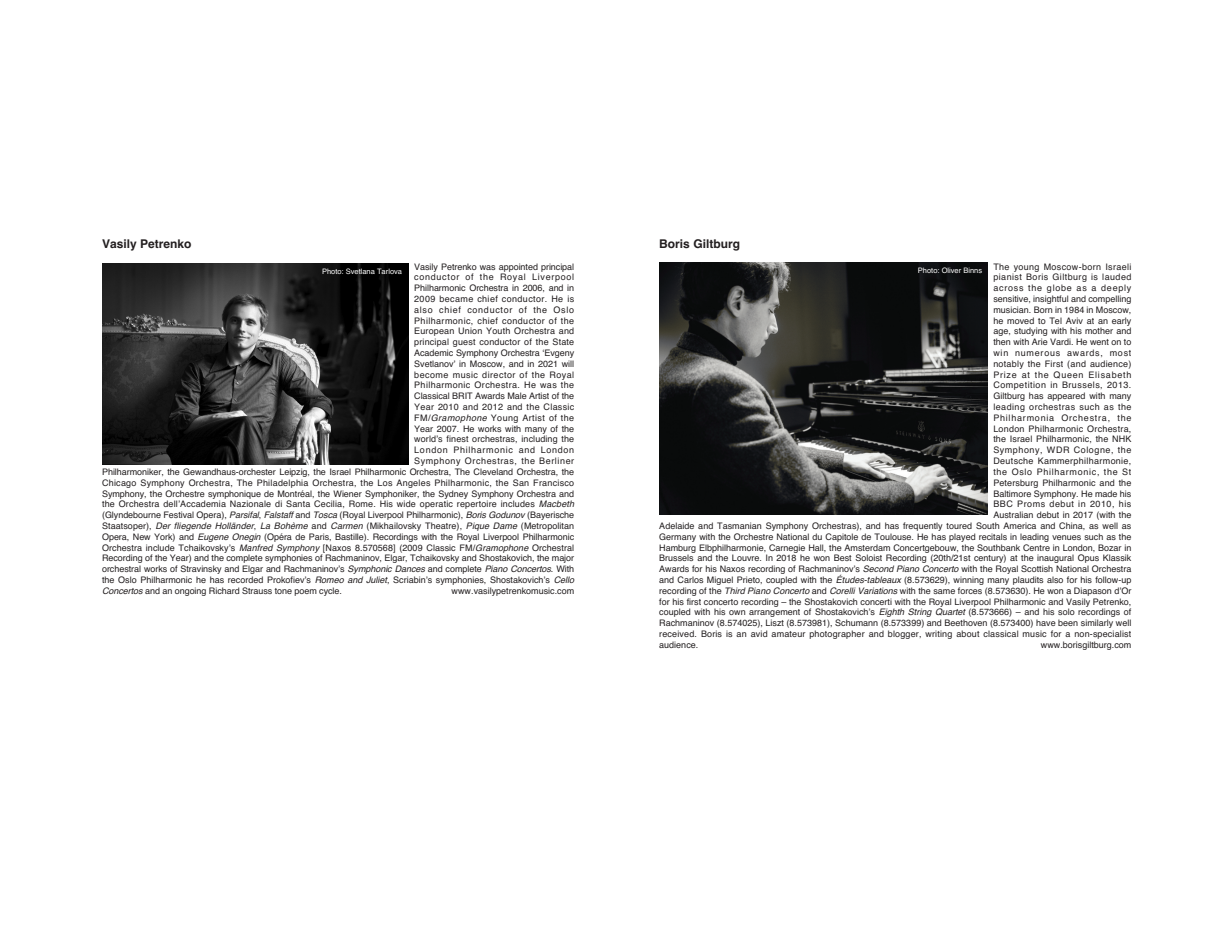
<style>
.page{position:relative;width:1231px;height:936px;background:#fff}
.page>*{position:absolute;margin:0;border:0;box-sizing:border-box;transform-origin:0 0}
.t1{font:700 12px "Helvetica";color:#231f20}
.t2{font:9px "Helvetica";color:#231f20}
.t3{font:9px "Helvetica";letter-spacing:.02em;color:#231f20}
.t4{font:9px "Helvetica";letter-spacing:.025em;color:#231f20}
.t5{font:9px "Helvetica";letter-spacing:.085em;color:#231f20}
.t6{font:9px "Helvetica";letter-spacing:.045em;color:#231f20}
.t7{font:9px "Helvetica";letter-spacing:.04em;color:#231f20}
.t8{font:9px "Helvetica";letter-spacing:.08em;color:#231f20}
.t9{font:9px "Helvetica";letter-spacing:.05em;color:#231f20}
.t10{font:9px "Helvetica";letter-spacing:.06em;color:#231f20}
.t11{font:9px "Helvetica";letter-spacing:.03em;color:#231f20}
.t12{font:9px "Helvetica";letter-spacing:.035em;color:#231f20}
.t13{font:9px "Helvetica";letter-spacing:.075em;color:#231f20}
.t14{font:9px "Helvetica";letter-spacing:.055em;color:#231f20}
.t15{font:7.5px "Helvetica";color:#fff}
.s1{font-style:italic}
</style>
<div class="page">
<img style="left:102px;top:263px;width:306px;height:201px">
<img style="left:659px;top:263px;width:328px;height:251px">
<h1 class="t1" style="left:102px;top:237px;width:91px">Vasily Petrenko</h1>
<h1 class="t1" style="left:659px;top:237px;width:82px">Boris Giltburg</h1>
<p class="t2" style="left:414px;top:261px;width:161px">Vasily Petrenko was appointed principal</p>
<p class="t8" style="left:414px;top:272px;width:161px">conductor of the Royal Liverpool</p>
<p class="t2" style="left:414px;top:283px;width:161px">Philharmonic Orchestra in 2006, and in</p>
<p class="t7" style="left:414px;top:293px;width:161px">2009 became chief conductor. He is</p>
<p class="t8" style="left:414px;top:304px;width:161px">also chief conductor of the Oslo</p>
<p class="t6" style="left:414px;top:315px;width:161px">Philharmonic, chief conductor of the</p>
<p class="t2" style="left:414px;top:326px;width:161px">European Union Youth Orchestra and</p>
<p class="t3" style="left:414px;top:337px;width:161px">principal guest conductor of the State</p>
<p class="t2" style="left:414px;top:347px;width:161px">Academic Symphony Orchestra ‘Evgeny</p>
<p class="t2" style="left:414px;top:358px;width:161px">Svetlanov’ in Moscow, and in 2021 will</p>
<p class="t9" style="left:414px;top:369px;width:161px">become music director of the Royal</p>
<p class="t6" style="left:414px;top:380px;width:161px">Philharmonic Orchestra. He was the</p>
<p class="t2" style="left:414px;top:391px;width:161px">Classical BRIT Awards Male Artist of the</p>
<p class="t11" style="left:414px;top:401px;width:161px">Year 2010 and 2012 and the Classic</p>
<p class="t7" style="left:414px;top:412px;width:161px">FM/<span class="s1">Gramophone</span> Young Artist of the</p>
<p class="t2" style="left:414px;top:423px;width:161px">Year 2007. He works with many of the</p>
<p class="t2" style="left:414px;top:434px;width:161px">world’s finest orchestras, including the</p>
<p class="t8" style="left:414px;top:445px;width:161px">London Philharmonic and London</p>
<p class="t10" style="left:414px;top:455px;width:161px">Symphony Orchestras, the Berliner</p>
<p class="t2" style="left:102px;top:466px;width:473px">Philharmoniker, the Gewandhaus-orchester Leipzig, the Israel Philharmonic Orchestra, The Cleveland Orchestra, the</p>
<p class="t4" style="left:102px;top:477px;width:473px">Chicago Symphony Orchestra, The Philadelphia Orchestra, the Los Angeles Philharmonic, the San Francisco</p>
<p class="t2" style="left:102px;top:488px;width:473px">Symphony, the Orchestre symphonique de Montréal, the Wiener Symphoniker, the Sydney Symphony Orchestra and</p>
<p class="t3" style="left:102px;top:499px;width:473px">the Orchestra dell’Accademia Nazionale di Santa Cecilia, Rome. His wide operatic repertoire includes <span class="s1">Macbeth</span></p>
<p class="t2" style="left:102px;top:509px;width:473px">(Glyndebourne Festival Opera), <span class="s1">Parsifal</span>, <span class="s1">Falstaff</span> and <span class="s1">Tosca</span> (Royal Liverpool Philharmonic), <span class="s1">Boris Godunov</span> (Bayerische</p>
<p class="t2" style="left:102px;top:520px;width:473px">Staatsoper), <span class="s1">Der fliegende Holländer</span>, <span class="s1">La Bohème</span> and <span class="s1">Carmen</span> (Mikhailovsky Theatre), <span class="s1">Pique Dame</span> (Metropolitan</p>
<p class="t2" style="left:102px;top:531px;width:473px">Opera, New York) and <span class="s1">Eugene Onegin</span> (Opéra de Paris, Bastille). Recordings with the Royal Liverpool Philharmonic</p>
<p class="t2" style="left:102px;top:542px;width:473px">Orchestra include Tchaikovsky’s <span class="s1">Manfred Symphony</span> [Naxos 8.570568] (2009 Classic FM/<span class="s1">Gramophone</span> Orchestral</p>
<p class="t2" style="left:102px;top:553px;width:473px">Recording of the Year) and the complete symphonies of Rachmaninov, Elgar, Tchaikovsky and Shostakovich, the major</p>
<p class="t2" style="left:102px;top:563px;width:473px">orchestral works of Stravinsky and Elgar and Rachmaninov’s <span class="s1">Symphonic Dances</span> and complete <span class="s1">Piano Concertos</span>. With</p>
<p class="t2" style="left:102px;top:574px;width:473px">the Oslo Philharmonic he has recorded Prokofiev’s <span class="s1">Romeo and Juliet</span>, Scriabin’s symphonies, Shostakovich’s <span class="s1">Cello</span></p>
<p class="t2" style="left:102px;top:585px;width:241px"><span class="s1">Concertos</span> and an ongoing Richard Strauss tone poem cycle.</p>
<p class="t2" style="left:451px;top:585px;width:124px">www.vasilypetrenkomusic.com</p>
<p class="t15" style="left:322px;top:266px;width:82px">Photo: Svetlana Tarlova</p>
<p class="t7" style="left:993px;top:261px;width:140px">The young Moscow-born Israeli</p>
<p class="t6" style="left:993px;top:272px;width:140px">pianist Boris Giltburg is lauded</p>
<p class="t5" style="left:993px;top:283px;width:140px">across the globe as a deeply</p>
<p class="t2" style="left:993px;top:293px;width:140px">sensitive, insightful and compelling</p>
<p class="t2" style="left:993px;top:304px;width:140px">musician. Born in 1984 in Moscow,</p>
<p class="t2" style="left:993px;top:315px;width:140px">he moved to Tel Aviv at an early</p>
<p class="t2" style="left:993px;top:326px;width:140px">age, studying with his mother and</p>
<p class="t2" style="left:993px;top:337px;width:140px">then with Arie Vardi. He went on to</p>
<p class="t5" style="left:993px;top:347px;width:140px">win numerous awards, most</p>
<p class="t4" style="left:993px;top:358px;width:140px">notably the First (and audience)</p>
<p class="t5" style="left:993px;top:369px;width:140px">Prize at the Queen Elisabeth</p>
<p class="t9" style="left:993px;top:380px;width:140px">Competition in Brussels, 2013.</p>
<p class="t2" style="left:993px;top:391px;width:140px">Giltburg has appeared with many</p>
<p class="t9" style="left:993px;top:401px;width:140px">leading orchestras such as the</p>
<p class="t5" style="left:993px;top:412px;width:140px">Philharmonia Orchestra, the</p>
<p class="t4" style="left:993px;top:423px;width:140px">London Philharmonic Orchestra,</p>
<p class="t2" style="left:993px;top:434px;width:140px">the Israel Philharmonic, the NHK</p>
<p class="t10" style="left:993px;top:445px;width:140px">Symphony, WDR Cologne, the</p>
<p class="t12" style="left:993px;top:455px;width:140px">Deutsche Kammerphilharmonie,</p>
<p class="t13" style="left:993px;top:466px;width:140px">the Oslo Philharmonic, the St</p>
<p class="t2" style="left:993px;top:477px;width:140px">Petersburg Philharmonic and the</p>
<p class="t2" style="left:993px;top:488px;width:140px">Baltimore Symphony. He made his</p>
<p class="t14" style="left:993px;top:499px;width:140px">BBC Proms debut in 2010, his</p>
<p class="t2" style="left:993px;top:509px;width:140px">Australian debut in 2017 (with the</p>
<p class="t2" style="left:659px;top:520px;width:473px">Adelaide and Tasmanian Symphony Orchestras), and has frequently toured South America and China, as well as</p>
<p class="t2" style="left:659px;top:531px;width:473px">Germany with the Orchestre National du Capitole de Toulouse. He has played recitals in leading venues such as the</p>
<p class="t2" style="left:659px;top:542px;width:473px">Hamburg Elbphilharmonie, Carnegie Hall, the Amsterdam Concertgebouw, the Southbank Centre in London, Bozar in</p>
<p class="t2" style="left:659px;top:553px;width:473px">Brussels and the Louvre. In 2018 he won Best Soloist Recording (20th/21st century) at the inaugural Opus Klassik</p>
<p class="t2" style="left:659px;top:563px;width:473px">Awards for his Naxos recording of Rachmaninov’s <span class="s1">Second Piano Concerto</span> with the Royal Scottish National Orchestra</p>
<p class="t2" style="left:659px;top:574px;width:473px">and Carlos Miguel Prieto, coupled with the <span class="s1">Études-tableaux</span> (8.573629), winning many plaudits also for his follow-up</p>
<p class="t2" style="left:659px;top:585px;width:473px">recording of the <span class="s1">Third Piano Concerto</span> and <span class="s1">Corelli Variations</span> with the same forces (8.573630). He won a Diapason d’Or</p>
<p class="t2" style="left:659px;top:596px;width:473px">for his first concerto recording – the Shostakovich concerti with the Royal Liverpool Philharmonic and Vasily Petrenko,</p>
<p class="t2" style="left:659px;top:607px;width:473px">coupled with his own arrangement of Shostakovich’s <span class="s1">Eighth String Quartet</span> (8.573666) – and his solo recordings of</p>
<p class="t2" style="left:659px;top:617px;width:473px">Rachmaninov (8.574025), Liszt (8.573981), Schumann (8.573399) and Beethoven (8.573400) have been similarly well</p>
<p class="t3" style="left:659px;top:628px;width:473px">received. Boris is an avid amateur photographer and blogger, writing about classical music for a non-specialist</p>
<p class="t2" style="left:659px;top:639px;width:41px">audience.</p>
<p class="t2" style="left:1040px;top:639px;width:92px">www.borisgiltburg.com</p>
<p class="t15" style="left:918px;top:266px;width:66px">Photo: Oliver Binns</p>
</div>
